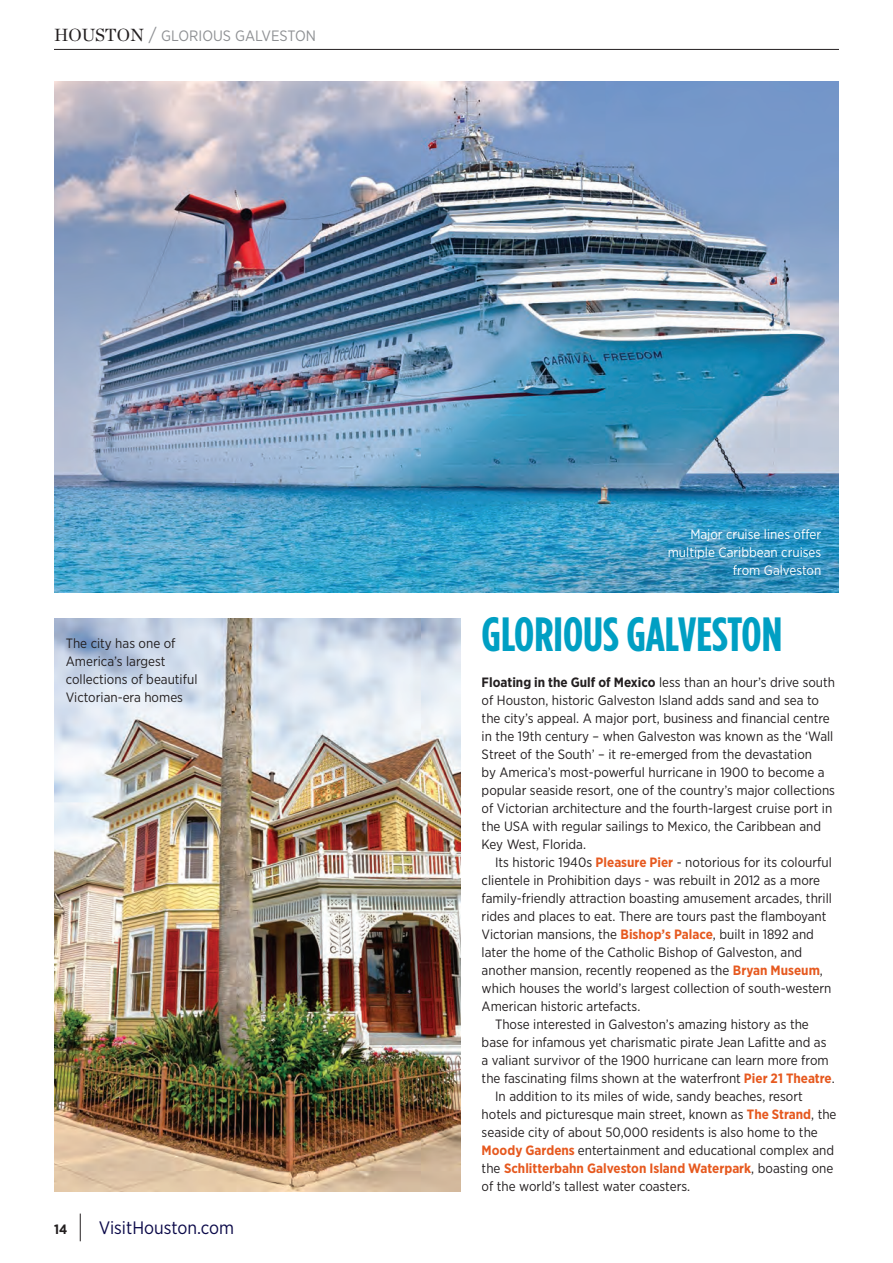
<style>
.page{position:relative;width:893px;height:1263px;background:#fff}
.page>*{position:absolute;margin:0;border:0;box-sizing:border-box;transform-origin:0 0}
.t1{font:700 48px "Gotham Condensed";color:#009fc3}
.t2{font:18px "Gotham Narrow";color:#0b0949}
.t3{font:15px "Gotham Narrow";color:#8f9194}
.t4{font:13.5px/18px "Gotham Narrow";color:#231f20}
.t5{font:13.5px/18px "Gotham Narrow";color:#fff;text-align:right}
.t6{font:700 13.5px "Gotham Narrow";color:#231f20}
.s1{font-family:"Chronicle Deck";font-size:18px;color:#231f20}
.s2{font-size:18px}
.s3{font-weight:700}
.s4{font-weight:700;color:#e6591f}
</style>
<div class="page">
<svg style="left:80px;top:1213px;width:1px;height:28px"></svg>
<hr style="left:54px;top:49px;width:785px;height:1px;background:#231f20">
<img style="left:54px;top:81px;width:785px;height:511px">
<img style="left:54px;top:618px;width:406px;height:574px">
<p class="t3" style="left:54px;top:26px;width:264px"><span class="s1">HOUSTON</span> <span class="s2">/</span> GLORIOUS GALVESTON</p>
<p class="t4" style="left:66px;top:633px;width:133px">The city has one of<br>America’s largest collections of beautiful<br>Victorian-era homes</p>
<p class="t6" style="left:54px;top:1220px;width:15px">14</p>
<h2 class="t2" style="left:99px;top:1217px;width:137px">VisitHouston.com</h2>
<p class="t5" style="left:668px;top:525px;width:155px">Major cruise lines offer multiple Caribbean cruises from Galveston</p>
<p class="t1" style="left:482px;top:606px;width:302px">GLORIOUS GALVESTON</p>
<p class="t4" style="left:482px;top:673px;width:355px"><span class="s3">Floating in the Gulf of Mexico</span> less than an hour’s drive south of Houston, historic Galveston Island adds sand and sea to the city’s appeal. A major port, business and financial centre in the 19th century – when Galveston was known as the ‘Wall Street of the South’ – it re-emerged from the devastation<br>by America’s most-powerful hurricane in 1900 to become a popular seaside resort, one of the country’s major collections of Victorian architecture and the fourth-largest cruise port in the USA with regular sailings to Mexico, the Caribbean and Key West, Florida.</p>
<p class="t4" style="left:482px;top:853px;width:352px;text-indent:14px">Its historic 1940s <span class="s4">Pleasure Pier</span> - notorious for its colourful clientele in Prohibition days - was rebuilt in 2012 as a more family-friendly attraction boasting amusement arcades, thrill rides and places to eat. There are tours past the flamboyant Victorian mansions, the <span class="s4">Bishop’s Palace</span>, built in 1892 and later the home of the Catholic Bishop of Galveston, and another mansion, recently reopened as the <span class="s4">Bryan Museum</span>, which houses the world’s largest collection of south-western American historic artefacts.</p>
<p class="t4" style="left:482px;top:1014px;width:355px;text-indent:14px">Those interested in Galveston’s amazing history as the base for infamous yet charismatic pirate Jean Lafitte and as a valiant survivor of the 1900 hurricane can learn more from the fascinating films shown at the waterfront <span class="s4">Pier 21 Theatre</span>.</p>
<p class="t4" style="left:482px;top:1086px;width:356px;text-indent:14px">In addition to its miles of wide, sandy beaches, resort hotels and picturesque main street, known as <span class="s4">The Strand</span>, the seaside city of about 50,000 residents is also home to the <span class="s4">Moody Gardens</span> entertainment and educational complex and the <span class="s4">Schlitterbahn Galveston Island Waterpark</span>, boasting one of the world’s tallest water coasters.</p>
</div>
